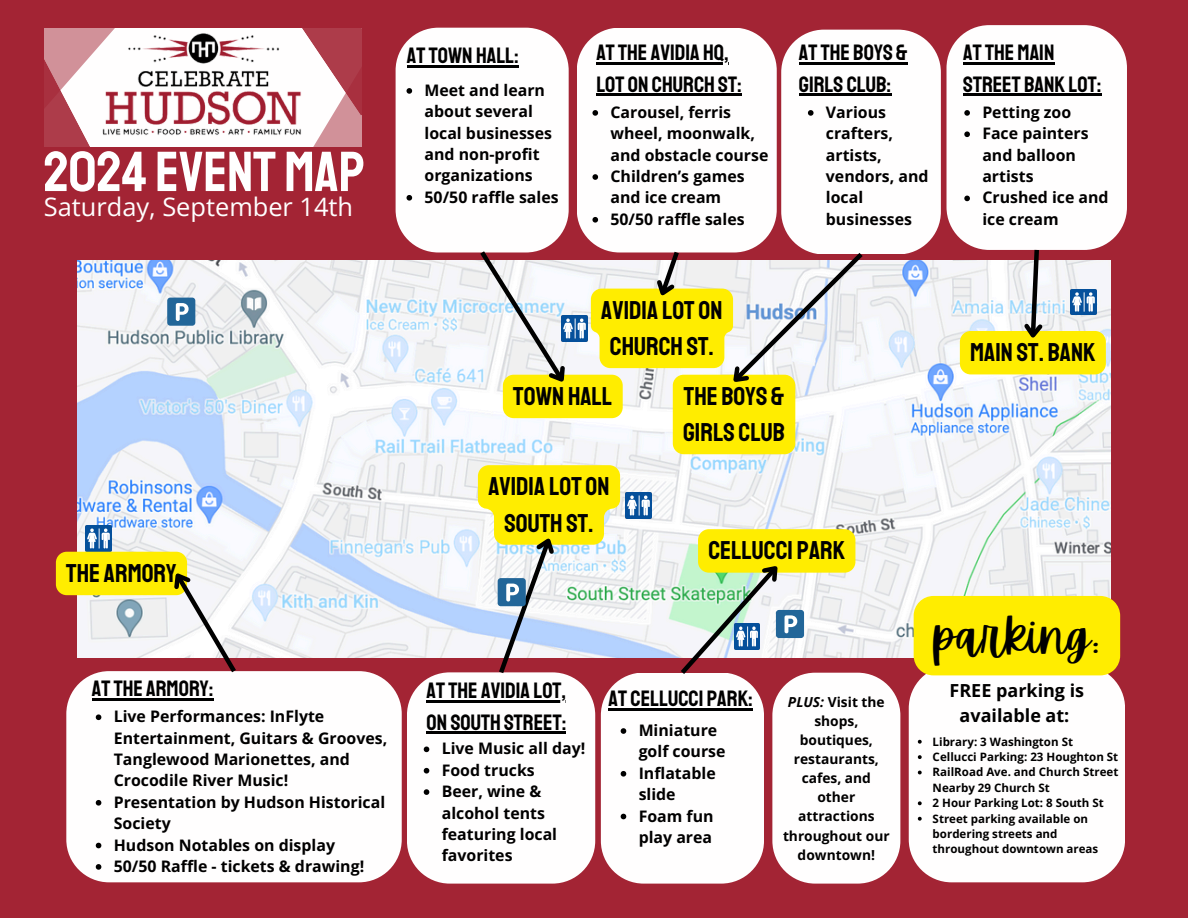
<style>
.page{position:relative;width:1188px;height:918px;background:#a32434}
.page>*{position:absolute;margin:0;border:0;box-sizing:border-box;transform-origin:0 0}
.t1{font:56.4px "Staatliches";color:#fff}
.t2{font:49.65px "Apricots";color:#000}
.t3{font:26.1px/36.2px "Staatliches";color:#000;text-align:center}
.t4{font:25.35px "Open Sans";color:#fff}
.t5{font:22.5px/31.5px "Staatliches";color:#000}
.t6{font:700 18px/24.8px "Open Sans";color:#000;text-align:center}
.t7{font:700 15.9px/21.3px "Open Sans";color:#000}
.t8{font:700 13.8px/19.2px "Open Sans";color:#000;text-align:center}
.t9{font:700 11.55px/15.5px "Open Sans";color:#000}
.s1{font-style:italic}
</style>
<div class="page">
<img style="left:77px;top:260px;width:1034px;height:397px">
<div style="left:66px;top:671px;width:336px;height:211px;background:#fffefe;border-radius:43px"></div>
<div style="left:407px;top:672px;width:188px;height:211px;background:#fffefe;border-radius:43px"></div>
<div style="left:601px;top:673px;width:163px;height:210px;background:#fffefe;border-radius:43px"></div>
<img style="left:132px;top:28px;width:170px;height:119px">
<svg style="left:44px;top:28px;width:88px;height:119px"></svg>
<div style="left:396px;top:28px;width:173px;height:224px;background:#fffefe;border-radius:43px"></div>
<div style="left:947px;top:25px;width:180px;height:225px;background:#fffefe;border-radius:43px"></div>
<div style="left:909px;top:666px;width:216px;height:216px;background:#fffefe;border-radius:43px"></div>
<svg style="left:960px;top:245px;width:146px;height:129px"></svg>
<img style="left:625px;top:492px;width:26px;height:26px">
<img style="left:85px;top:525px;width:26px;height:26px">
<div style="left:167px;top:298px;width:28px;height:28px;background:#269;border-radius:3px"></div>
<svg style="left:176px;top:303px;width:13px;height:18px"></svg>
<svg style="left:56px;top:552px;width:184px;height:125px"></svg>
<div style="left:914px;top:596px;width:206px;height:79px;background:#ffed00"></div>
<svg style="left:964px;top:110px;width:6px;height:6px"></svg>
<svg style="left:964px;top:131px;width:6px;height:6px"></svg>
<svg style="left:964px;top:196px;width:6px;height:5px"></svg>
<svg style="left:302px;top:28px;width:110px;height:132px"></svg>
<svg style="left:407px;top:195px;width:5px;height:6px"></svg>
<div style="left:577px;top:28px;width:200px;height:224px;background:#fffefe;border-radius:43px"></div>
<svg style="left:592px;top:110px;width:6px;height:6px"></svg>
<svg style="left:592px;top:174px;width:6px;height:6px"></svg>
<svg style="left:592px;top:217px;width:6px;height:6px"></svg>
<svg style="left:424px;top:747px;width:5px;height:5px"></svg>
<svg style="left:424px;top:768px;width:5px;height:6px"></svg>
<svg style="left:424px;top:789px;width:5px;height:6px"></svg>
<svg style="left:96px;top:714px;width:5px;height:6px"></svg>
<svg style="left:96px;top:800px;width:5px;height:6px"></svg>
<svg style="left:96px;top:843px;width:5px;height:5px"></svg>
<svg style="left:96px;top:864px;width:5px;height:6px"></svg>
<svg style="left:621px;top:728px;width:5px;height:6px"></svg>
<svg style="left:621px;top:771px;width:5px;height:6px"></svg>
<svg style="left:621px;top:814px;width:5px;height:5px"></svg>
<svg style="left:918px;top:740px;width:4px;height:4px"></svg>
<svg style="left:918px;top:755px;width:4px;height:4px"></svg>
<svg style="left:918px;top:771px;width:4px;height:3px"></svg>
<svg style="left:918px;top:801px;width:4px;height:4px"></svg>
<svg style="left:918px;top:817px;width:4px;height:4px"></svg>
<svg style="left:676px;top:529px;width:179px;height:150px"></svg>
<svg style="left:478px;top:465px;width:142px;height:213px"></svg>
<img style="left:1070px;top:289px;width:26px;height:26px">
<div style="left:772px;top:673px;width:128px;height:211px;background:#fffefe;border-radius:43px"></div>
<div style="left:781px;top:30px;width:160px;height:224px;background:#fffefe;border-radius:43px"></div>
<svg style="left:808px;top:110px;width:6px;height:6px"></svg>
<svg style="left:476px;top:246px;width:391px;height:208px"></svg>
<hr style="left:92px;top:698px;width:121px;height:2px;background:#000">
<hr style="left:427px;top:700px;width:139px;height:3px;background:#000">
<hr style="left:427px;top:732px;width:139px;height:2px;background:#000">
<hr style="left:609px;top:708px;width:144px;height:3px;background:#000">
<hr style="left:407px;top:65px;width:112px;height:2px;background:#000">
<hr style="left:596px;top:62px;width:133px;height:3px;background:#000">
<hr style="left:596px;top:94px;width:146px;height:2px;background:#000">
<hr style="left:799px;top:62px;width:108px;height:3px;background:#000">
<hr style="left:799px;top:94px;width:92px;height:2px;background:#000">
<hr style="left:963px;top:62px;width:91px;height:3px;background:#000">
<hr style="left:963px;top:94px;width:138px;height:2px;background:#000">
<h4 class="t1" style="left:44px;top:137px;width:323px">2024 EVENT MAP</h4>
<h4 class="t4" style="left:44px;top:188px;width:311px">Saturday, September 14th</h4>
<p class="t3" style="left:66px;top:555px;width:112px">THE ARMORY</p>
<p class="t5" style="left:407px;top:40px;width:113px">AT TOWN HALL:</p>
<p class="t5" style="left:596px;top:37px;width:147px">AT THE AVIDIA HQ,<br>LOT ON CHURCH ST:</p>
<h4 class="t5" style="left:799px;top:37px;width:110px">AT THE BOYS &amp;<br>GIRLS CLUB:</h4>
<p class="t5" style="left:963px;top:37px;width:140px">AT THE MAIN<br>STREET BANK LOT:</p>
<p class="t7" style="left:425px;top:79px;width:129px">Meet and learn about several local businesses and non-profit organizations</p>
<p class="t7" style="left:425px;top:186px;width:136px">50/50 raffle sales</p>
<p class="t7" style="left:610px;top:101px;width:159px">Carousel, ferris wheel, moonwalk, and obstacle course</p>
<h3 class="t7" style="left:610px;top:165px;width:136px">Children’s games and ice cream</h3>
<p class="t7" style="left:610px;top:208px;width:136px">50/50 raffle sales</p>
<p class="t7" style="left:826px;top:101px;width:104px">Various crafters, artists, vendors, and local businesses</p>
<p class="t7" style="left:982px;top:101px;width:90px">Petting zoo</p>
<h1 class="t7" style="left:982px;top:123px;width:108px">Face painters and balloon artists</h1>
<h3 class="t7" style="left:982px;top:187px;width:128px">Crushed ice and ice cream</h3>
<p class="t3" style="left:601px;top:292px;width:123px">AVIDIA LOT ON<br>CHURCH ST.</p>
<p class="t3" style="left:513px;top:378px;width:100px">TOWN HALL</p>
<p class="t3" style="left:488px;top:469px;width:123px">AVIDIA LOT ON<br>SOUTH ST.</p>
<p class="t3" style="left:683px;top:378px;width:103px;text-align:left">THE BOYS &amp;<br>GIRLS CLUB</p>
<p class="t3" style="left:708px;top:533px;width:138px">CELLUCCI PARK</p>
<h4 class="t3" style="left:970px;top:335px;width:127px">MAIN ST. BANK</h4>
<p class="t2" style="left:934px;top:607px;width:168px">parking:</p>
<p class="t5" style="left:92px;top:673px;width:123px">AT THE ARMORY:</p>
<h4 class="t5" style="left:427px;top:675px;width:141px">AT THE AVIDIA LOT,<br>ON SOUTH STREET:</h4>
<p class="t5" style="left:609px;top:683px;width:146px">AT CELLUCCI PARK:</p>
<h3 class="t7" style="left:114px;top:706px;width:275px">Live Performances: InFlyte<br>Entertainment, Guitars &amp; Grooves,<br>Tanglewood Marionettes, and<br>Crocodile River Music!</h3>
<p class="t7" style="left:114px;top:791px;width:273px">Presentation by Hudson Historical<br>Society</p>
<h3 class="t7" style="left:114px;top:834px;width:223px">Hudson Notables on display</h3>
<p class="t7" style="left:114px;top:855px;width:252px">50/50 Raffle - tickets &amp; drawing!</p>
<p class="t7" style="left:639px;top:719px;width:88px">Miniature golf course</p>
<h3 class="t7" style="left:639px;top:762px;width:79px">Inflatable slide</h3>
<p class="t7" style="left:639px;top:805px;width:76px">Foam fun play area</p>
<h3 class="t7" style="left:442px;top:738px;width:145px">Live Music all day!</h3>
<h3 class="t7" style="left:442px;top:759px;width:95px">Food trucks</h3>
<h3 class="t7" style="left:442px;top:780px;width:117px">Beer, wine &amp; alcohol tents featuring local favorites</h3>
<p class="t8" style="left:783px;top:692px;width:108px"><span class="s1">PLUS:</span> Visit the shops, boutiques, restaurants, cafes, and other attractions throughout our downtown!</p>
<h2 class="t6" style="left:950px;top:678px;width:136px">FREE parking is available at:</h2>
<h5 class="t9" style="left:933px;top:733px;width:142px">Library: 3 Washington St</h5>
<p class="t9" style="left:933px;top:749px;width:187px">Cellucci Parking: 23 Houghton St</p>
<p class="t9" style="left:933px;top:764px;width:187px">RailRoad Ave. and Church Street<br>Nearby 29 Church St</p>
<p class="t9" style="left:933px;top:795px;width:173px">2 Hour Parking Lot: 8 South St</p>
<p class="t9" style="left:933px;top:810px;width:167px">Street parking available on bordering streets and throughout downtown areas</p>
</div>
